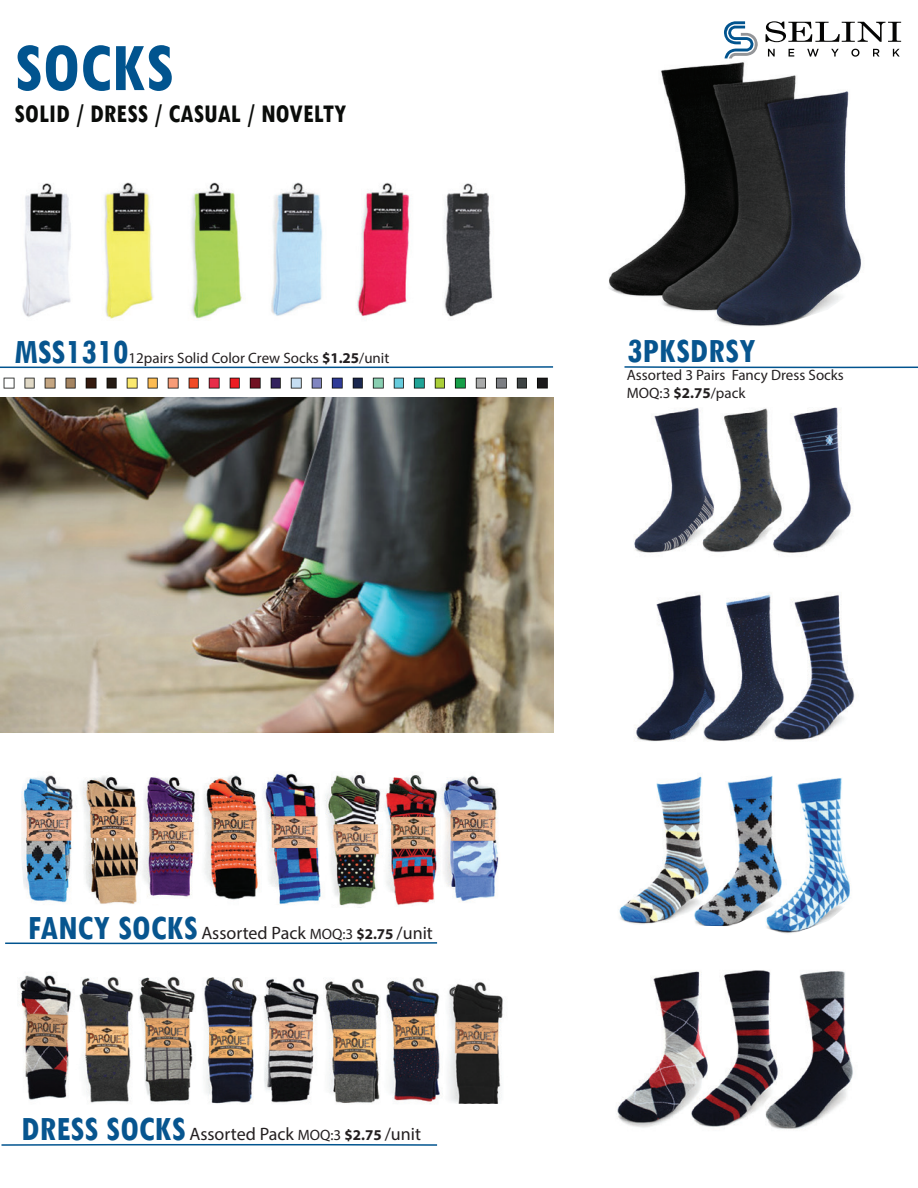
<style>
.page{position:relative;width:918px;height:1188px;background:#fff}
.page>*{position:absolute;margin:0;border:0;box-sizing:border-box;transform-origin:0 0}
.t1{font:700 condensed 72px "Tw Cen";color:#01548f}
.t2{font:700 condensed 36px "Tw Cen";color:#07558f}
.t3{font:700 condensed 27px "Tw Cen";color:#0a0c0a}
.t4{font:18px "Myriad Pro";color:#231f20}
.t5{font:15px/18px "Myriad Pro";color:#231f20}
.s1{font-weight:700}
.s2{font-family:"Tw Cen";font-weight:700;font-stretch:condensed;font-size:36px;color:#07558f}
.s3{font-size:15px}
.s4{font-weight:700;font-size:15px}
</style>
<div class="page">
<img style="left:616px;top:970px;width:237px;height:159px">
<img style="left:634px;top:407px;width:221px;height:335px">
<img style="left:22px;top:182px;width:471px;height:137px">
<img style="left:3px;top:377px;width:545px;height:12px">
<img style="left:0;top:397px;width:553px;height:336px">
<img style="left:21px;top:773px;width:478px;height:135px">
<img style="left:609px;top:55px;width:252px;height:271px">
<img style="left:20px;top:975px;width:420px;height:129px">
<img style="left:448px;top:981px;width:55px;height:123px">
<svg style="left:624px;top:366px;width:294px;height:3px"></svg>
<svg style="left:0;top:366px;width:554px;height:3px;background:#7fa9c6"></svg>
<svg style="left:1px;top:1144px;width:437px;height:2px"></svg>
<svg style="left:5px;top:942px;width:433px;height:3px"></svg>
<img style="left:619px;top:780px;width:72px;height:144px">
<img style="left:691px;top:776px;width:73px;height:150px">
<img style="left:764px;top:776px;width:87px;height:158px">
<svg style="left:766px;top:21px;width:135px;height:21px"></svg>
<svg style="left:768px;top:49px;width:7px;height:8px"></svg>
<svg style="left:789px;top:49px;width:5px;height:8px"></svg>
<svg style="left:807px;top:49px;width:12px;height:8px"></svg>
<svg style="left:831px;top:49px;width:8px;height:8px"></svg>
<svg style="left:851px;top:49px;width:8px;height:8px"></svg>
<svg style="left:873px;top:49px;width:7px;height:8px"></svg>
<svg style="left:893px;top:49px;width:7px;height:8px"></svg>
<svg style="left:724px;top:21px;width:34px;height:37px"></svg>
<h1 class="t1" style="left:15px;top:24px;width:160px">SOCKS</h1>
<h3 class="t3" style="left:15px;top:98px;width:334px">SOLID / DRESS / CASUAL / NOVELTY</h3>
<h2 class="t2" style="left:15px;top:330px;width:116px">MSS1310</h2>
<p class="t5" style="left:129px;top:348px;width:262px">12pairs Solid Color Crew Socks <span class="s1">$1.25</span>/unit</p>
<h2 class="t2" style="left:627px;top:329px;width:130px">3PKSDRSY</h2>
<p class="t5" style="left:627px;top:366px;width:219px">Assorted 3 Pairs Fancy Dress Socks<br>MOQ:3 <span class="s1">$2.75</span>/pack</p>
<p class="t4" style="left:28px;top:922px;width:407px"><span class="s2">FANCY SOCKS</span> Assorted Pack <span class="s3">MOQ:3</span> <span class="s4">$2.75</span> /unit</p>
<p class="t4" style="left:21px;top:1123px;width:401px"><span class="s2">DRESS SOCKS</span> Assorted Pack <span class="s3">MOQ:3</span> <span class="s4">$2.75</span> /unit</p>
</div>
